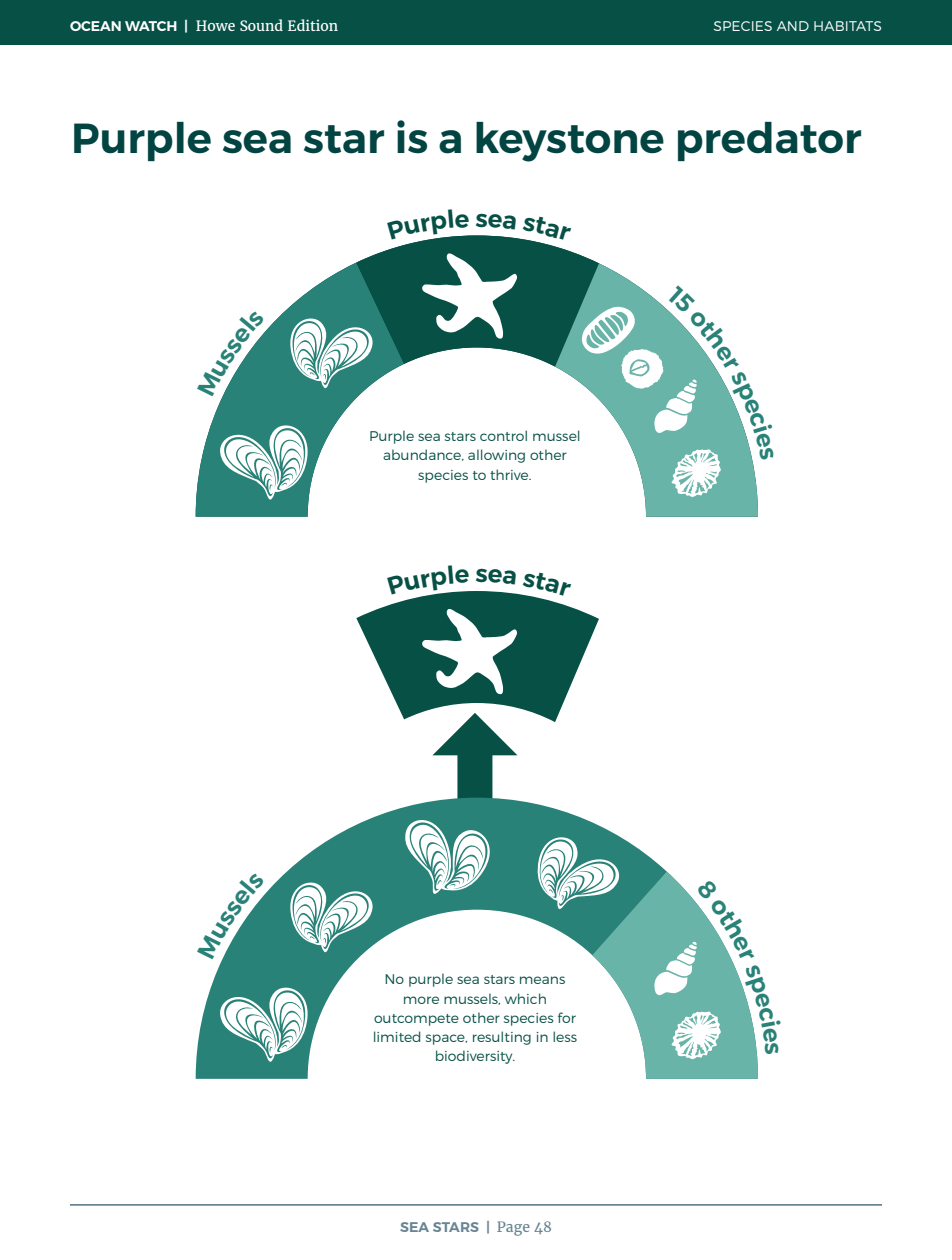
<style>
.page{position:relative;width:952px;height:1260px;background:#fff}
.page>*{position:absolute;margin:0;border:0;box-sizing:border-box;transform-origin:0 0}
.t1{font:600 42px "Montserrat";color:#024442}
.t2{font:300 14px/19.2px "Montserrat";color:#075046;text-align:center}
.t3{font:14px "Merriweather";color:#fff}
.t4{font:300 14px "Montserrat";letter-spacing:.01em;color:#fff}
.t5{font:600 14px "Montserrat";color:#688594}
.t6{font:14px "Merriweather";color:#688594}
.s1{font-family:"Montserrat";font-weight:600}
</style>
<div class="page">
<div style="left:0;top:0;width:952px;height:45px;background:#065045"></div>
<hr style="left:70px;top:1204px;width:812px;height:2px;background:#688594">
<div style="left:457px;top:750px;width:35px;height:63px;background:#075046"></div>
<svg style="left:196px;top:490px;width:113px;height:27px"></svg>
<svg style="left:645px;top:504px;width:113px;height:13px"></svg>
<svg style="left:196px;top:798px;width:417px;height:281px"></svg>
<svg style="left:218px;top:981px;width:92px;height:85px"></svg>
<svg style="left:288px;top:877px;width:86px;height:79px"></svg>
<svg style="left:402px;top:813px;width:97px;height:85px"></svg>
<svg style="left:356px;top:591px;width:243px;height:164px"></svg>
<svg style="left:197px;top:235px;width:561px;height:269px"></svg>
<svg style="left:533px;top:833px;width:225px;height:246px"></svg>
<svg style="left:197px;top:872px;width:68px;height:87px"></svg>
<p class="t3" style="left:70px;top:16px;width:270px"><span class="s1">OCEAN WATCH |</span> Howe Sound Edition</p>
<p class="t4" style="left:713px;top:17px;width:170px">SPECIES AND HABITATS</p>
<h1 class="t1" style="left:71px;top:113px;width:792px">Purple sea star is a keystone predator</h1>
<p class="t2" style="left:369px;top:426px;width:213px">Purple sea stars control mussel abundance, allowing other species to thrive.</p>
<p class="t2" style="left:373px;top:970px;width:206px">No purple sea stars means more mussels, which outcompete other species for limited space, resulting in less biodiversity.</p>
<p class="t5" style="left:400px;top:1218px;width:52px">Sea Stars</p>
<p class="t6" style="left:486px;top:1217px;width:67px"><span class="s1">|</span> Page 48</p>
</div>
